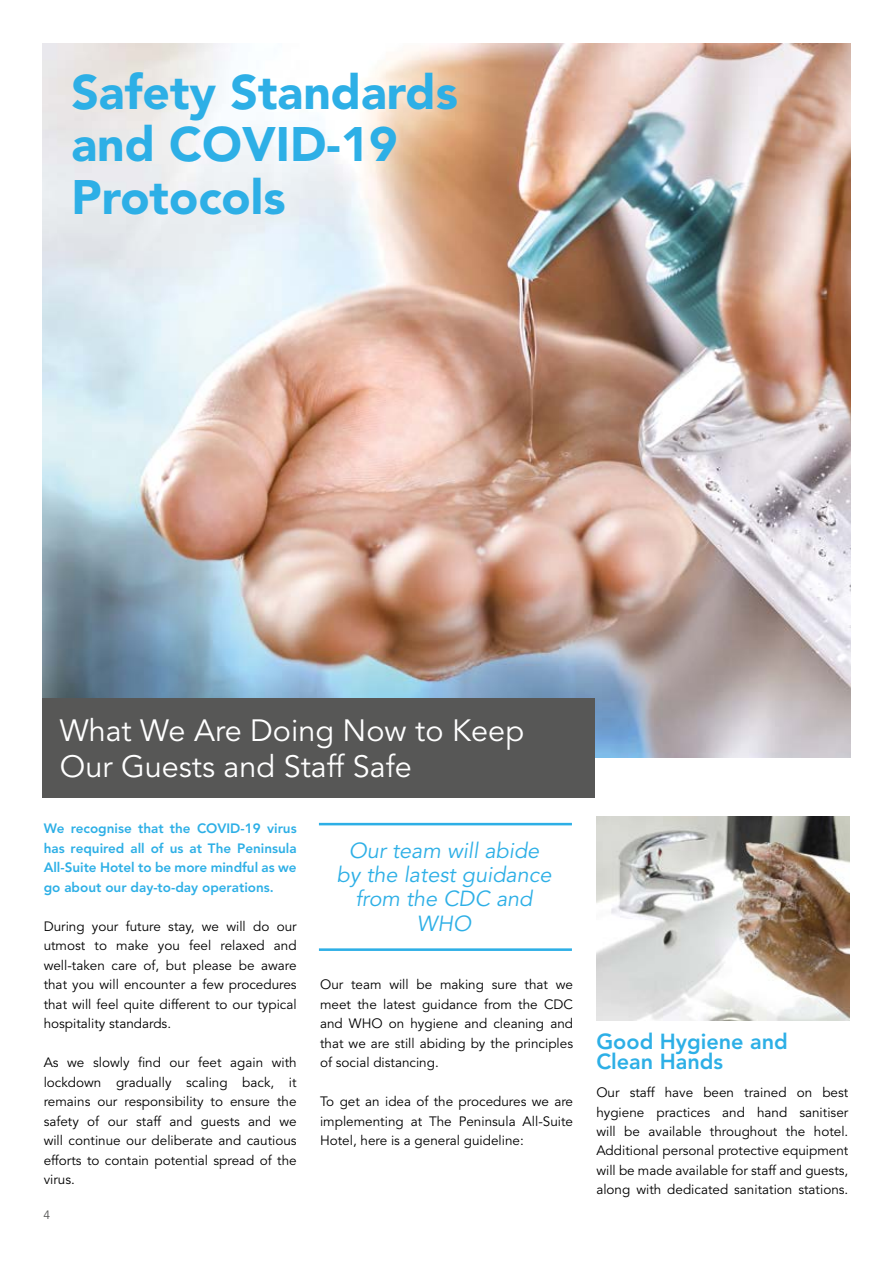
<style>
.page{position:relative;width:893px;height:1263px;background:#fff}
.page>*{position:absolute;margin:0;border:0;box-sizing:border-box;transform-origin:0 0}
.t1{font:900 48px/52.5px "Avenir LT Std";color:#2dafe6}
.t2{font:30.6px/36px "Avenir LT Std";color:#fff}
.t3{font:italic 21.6px/24.3px "Avenir LT Std";color:#2dafe6;text-align:center}
.t4{font:800 21.6px/19.5px "Avenir LT Std";color:#2dafe6}
.t5{font:13.5px/19.5px "Avenir LT Std";color:#000;text-align:justify}
.t6{font:800 13.5px/19.5px "Avenir LT Std";color:#2dafe6;text-align:justify}
.t7{font:12px "Avenir LT Std";color:#575756}
</style>
<div class="page">
<img style="left:43px;top:44px;width:807px;height:713px">
<div style="left:43px;top:698px;width:552px;height:99px;background:#575756"></div>
<hr style="left:319px;top:823px;width:253px;height:2px;background:#2dafe6">
<hr style="left:319px;top:948px;width:253px;height:3px;background:#2dafe6">
<img style="left:596px;top:816px;width:253px;height:204px">
<h1 class="t1" style="left:71px;top:66px;width:388px">Safety Standards and COVID-19<br>Protocols</h1>
<h2 class="t2" style="left:60px;top:714px;width:466px">What We Are Doing Now to Keep<br>Our Guests and Staff Safe</h2>
<p class="t6" style="left:44px;top:819px;width:254px">We recognise that the COVID-19 virus has required all of us at The Peninsula All-Suite Hotel to be more mindful as we go about our day-to-day operations.</p>
<p class="t5" style="left:44px;top:916px;width:255px">During your future stay, we will do our utmost to make you feel relaxed and well-taken care of, but please be aware that you will encounter a few procedures that will feel quite different to our typical hospitality standards.</p>
<p class="t5" style="left:44px;top:1053px;width:255px">As we slowly find our feet again with lockdown gradually scaling back, it remains our responsibility to ensure the safety of our staff and guests and we will continue our deliberate and cautious efforts to contain potential spread of the virus.</p>
<p class="t7" style="left:44px;top:1208px;width:8px">4</p>
<h3 class="t3" style="left:337px;top:839px;width:216px">Our team will abide by the latest guidance from the CDC and<br>WHO</h3>
<p class="t5" style="left:320px;top:975px;width:255px">Our team will be making sure that we meet the latest guidance from the CDC and WHO on hygiene and cleaning and that we are still abiding by the principles of social distancing.</p>
<p class="t5" style="left:320px;top:1092px;width:255px">To get an idea of the procedures we are implementing at The Peninsula All-Suite Hotel, here is a general guideline:</p>
<h3 class="t4" style="left:596px;top:1032px;width:193px">Good Hygiene and<br>Clean Hands</h3>
<p class="t5" style="left:596px;top:1083px;width:253px">Our staff have been trained on best hygiene practices and hand sanitiser will be available throughout the hotel.<br>Additional personal protective equipment will be made available for staff and guests, along with dedicated sanitation stations.</p>
</div>
